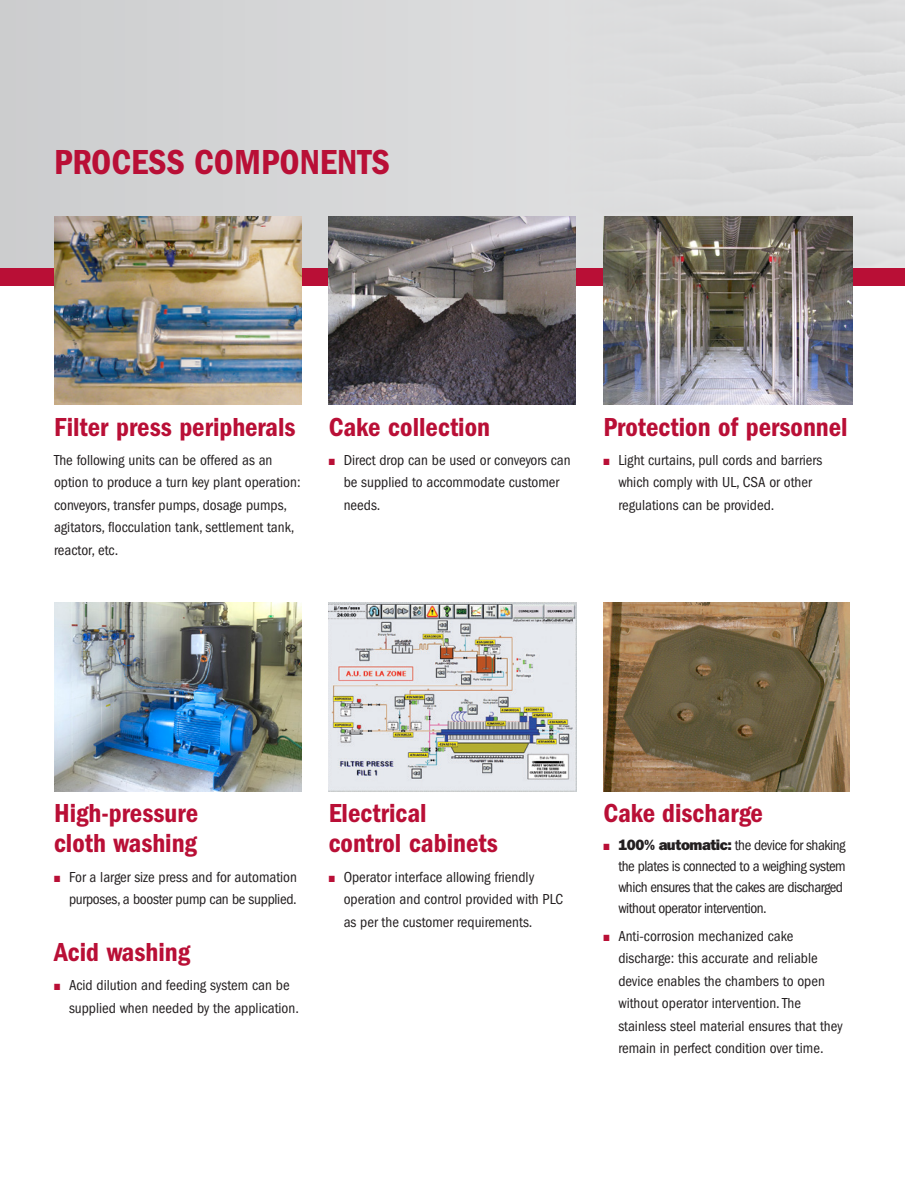
<style>
.page{position:relative;width:905px;height:1188px;background:#fff}
.page>*{position:absolute;margin:0;border:0;box-sizing:border-box;transform-origin:0 0}
.t1{font:600 condensed 36px "Franklin Gothic";color:#b90f36}
.t2{font:600 condensed 27px/30px "Franklin Gothic";color:#b90f36}
.t3{font:condensed 15px/22.5px "Franklin Gothic";color:#231f20}
.t4{font:condensed 15px/21px "Franklin Gothic";letter-spacing:-.03em;color:#231f20}
.t5{font:condensed 15px/22.5px "Franklin Gothic";letter-spacing:-.02em;color:#231f20;text-align:right}
.s1{color:#b90f36}
.s2{font-weight:800;font-stretch:normal}
</style>
<div class="page">
<div style="left:0;top:0;width:904px;height:269px;background:#d5d5d7"></div>
<img style="left:575px;top:0;width:329px;height:269px">
<div style="left:0;top:269px;width:904px;height:17px;background:#b90f36"></div>
<img style="left:54px;top:216px;width:247px;height:189px">
<img style="left:328px;top:216px;width:247px;height:189px">
<img style="left:603px;top:216px;width:249px;height:189px">
<img style="left:54px;top:603px;width:247px;height:189px">
<img style="left:328px;top:603px;width:248px;height:189px">
<img style="left:603px;top:603px;width:246px;height:189px">
<h1 class="t1" style="left:54px;top:142px;width:337px">PROCESS COMPONENTS</h1>
<h2 class="t2" style="left:54px;top:412px;width:243px">Filter press peripherals</h2>
<p class="t3" style="left:54px;top:449px;width:248px">The following units can be offered as an option to produce a turn key plant operation: conveyors, transfer pumps, dosage pumps, agitators, flocculation tank, settlement tank, reactor, etc.</p>
<h2 class="t2" style="left:328px;top:412px;width:163px">Cake collection</h2>
<p class="t3" style="left:344px;top:449px;width:228px;text-indent:-15px"><span class="s1">■</span> Direct drop can be used or conveyors can be supplied to accommodate customer needs.</p>
<h2 class="t2" style="left:603px;top:412px;width:246px">Protection of personnel</h2>
<p class="t3" style="left:618px;top:449px;width:205px;text-indent:-15px"><span class="s1">■</span> Light curtains, pull cords and barriers which comply with UL, CSA or other regulations can be provided.</p>
<h2 class="t2" style="left:54px;top:799px;width:145px">High-pressure cloth washing</h2>
<p class="t5" style="left:54px;top:865px;width:244px"><span class="s1">■</span> For a larger size press and for automation purposes, a booster pump can be supplied.</p>
<h2 class="t2" style="left:54px;top:937px;width:137px">Acid washing</h2>
<p class="t3" style="left:69px;top:974px;width:231px;text-indent:-15px"><span class="s1">■</span> Acid dilution and feeding system can be supplied when needed by the application.</p>
<h2 class="t2" style="left:328px;top:799px;width:171px">Electrical control cabinets</h2>
<p class="t3" style="left:344px;top:865px;width:221px;text-indent:-15px"><span class="s1">■</span> Operator interface allowing friendly operation and control provided with PLC as per the customer requirements.</p>
<h2 class="t2" style="left:603px;top:799px;width:161px">Cake discharge</h2>
<p class="t4" style="left:618px;top:835px;width:229px;text-indent:-15px"><span class="s1">■</span> <span class="s2">100% automatic:</span> the device for shaking the plates is connected to a weighing system which ensures that the cakes are discharged without operator intervention.</p>
<p class="t3" style="left:618px;top:925px;width:226px;text-indent:-15px"><span class="s1">■</span> Anti-corrosion mechanized cake discharge: this accurate and reliable device enables the chambers to open without operator intervention. The stainless steel material ensures that they remain in perfect condition over time.</p>
</div>
